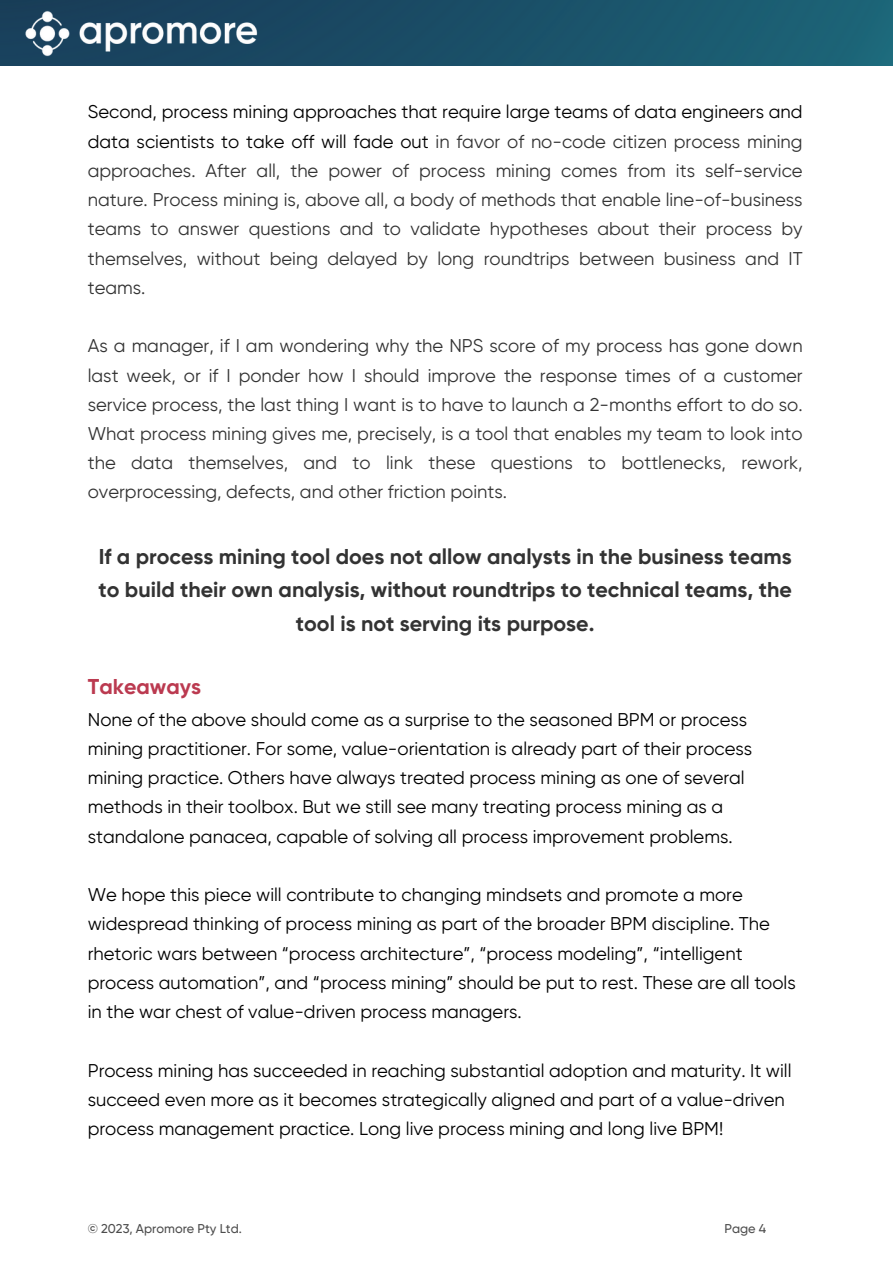
<style>
.page{position:relative;width:893px;height:1264px;background:#fff}
.page>*{position:absolute;margin:0;border:0;box-sizing:border-box;transform-origin:0 0}
.t1{font:700 21.45px/33.8px "Gilroy";color:#333;text-align:center}
.t2{font:700 21.45px "Gilroy";color:#bb3a50}
.t3{font:18.45px/29.2px "Gilroy";color:#000}
.t4{font:18.45px/29.2px "Gilroy";color:#333;text-align:justify}
.t5{font:500 12.75px "Gilroy";color:#4d4d4d}
.s1{color:#000}
</style>
<div class="page">
<img style="left:0;top:0;width:892px;height:65px">
<img style="left:23px;top:9px;width:236px;height:49px">
<p class="t4" style="left:88px;top:97px;width:716px"><span class="s1">Second, process mining approaches that require large teams of data engineers and data scientists to take off will fade out</span> in favor of no-code citizen process mining approaches. After all, the power of process mining comes from its self-service nature. Process mining is, above all, a body of methods that enable line-of-business teams to answer questions and to validate hypotheses about their process by themselves, without being delayed by long roundtrips between business and IT teams.</p>
<p class="t4" style="left:88px;top:331px;width:716px">As a manager, if I am wondering why the NPS score of my process has gone down last week, or if I ponder how I should improve the response times of a customer service process, the last thing I want is to have to launch a 2-months effort to do so.<br>What process mining gives me, precisely, is a tool that enables my team to look into the data themselves, and to link these questions to bottlenecks, rework, overprocessing, defects, and other friction points.</p>
<p class="t1" style="left:99px;top:539px;width:694px">If a process mining tool does not allow analysts in the business teams to build their own analysis, without roundtrips to technical teams, the tool is not serving its purpose.</p>
<p class="t2" style="left:88px;top:674px;width:115px">Takeaways</p>
<p class="t3" style="left:88px;top:704px;width:666px">None of the above should come as a surprise to the seasoned BPM or process mining practitioner. For some, value-orientation is already part of their process mining practice. Others have always treated process mining as one of several methods in their toolbox. But we still see many treating process mining as a standalone panacea, capable of solving all process improvement problems.</p>
<p class="t3" style="left:88px;top:880px;width:709px">We hope this piece will contribute to changing mindsets and promote a more widespread thinking of process mining as part of the broader BPM discipline. The rhetoric wars between “process architecture”, “process modeling”, “intelligent process automation”, and “process mining” should be put to rest. These are all tools in the war chest of value-driven process managers.</p>
<p class="t3" style="left:88px;top:1055px;width:705px">Process mining has succeeded in reaching substantial adoption and maturity. It will succeed even more as it becomes strategically aligned and part of a value-driven process management practice. Long live process mining and long live BPM!</p>
<p class="t5" style="left:88px;top:1221px;width:156px">© 2023, Apromore Pty Ltd.</p>
<p class="t5" style="left:724px;top:1221px;width:43px">Page 4</p>
</div>
